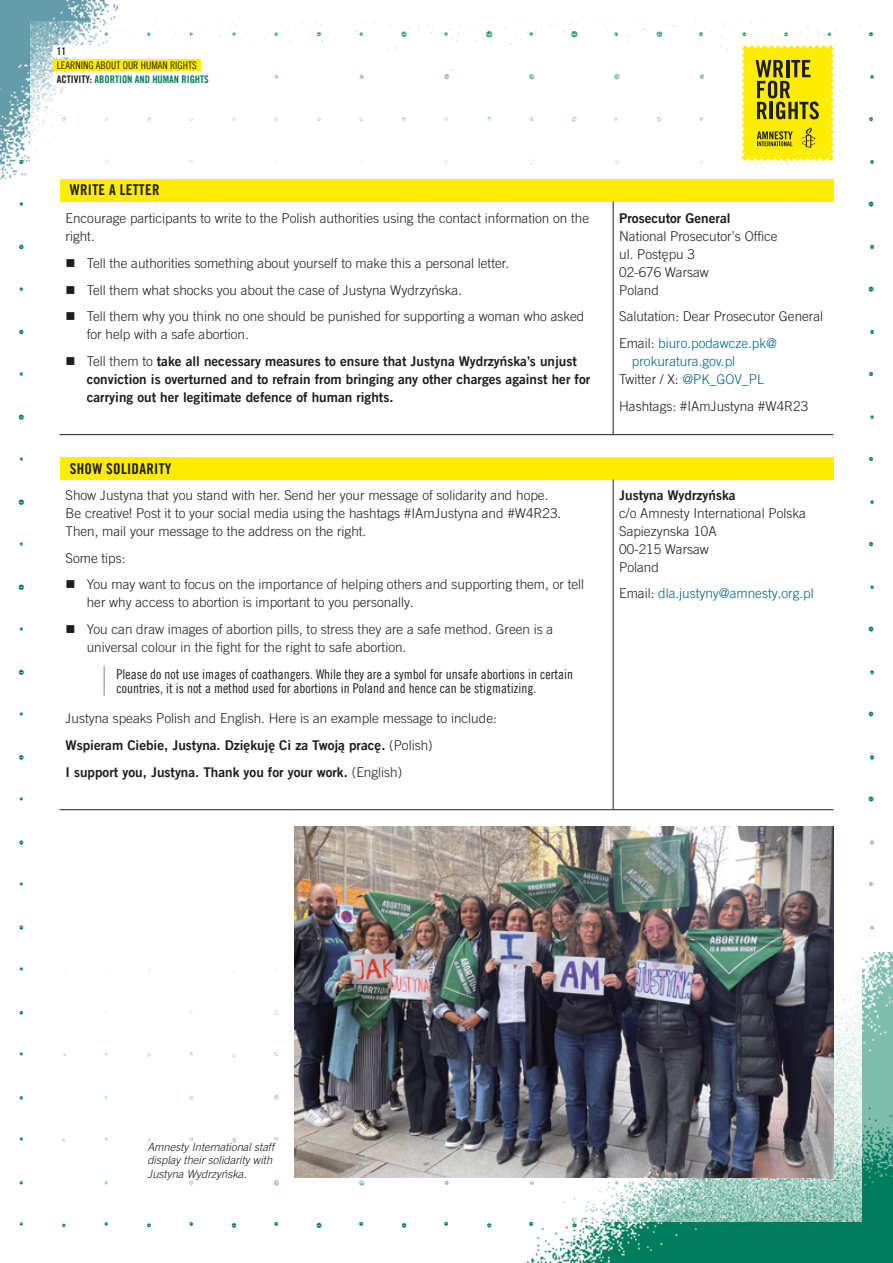
<style>
.page{position:relative;width:893px;height:1263px;background:#fff}
.page>*{position:absolute;margin:0;border:0;box-sizing:border-box;transform-origin:0 0}
.Act_Intro_Header{font:15px "Amnesty Trade Gothic Bd Cn 20";letter-spacing:.02em;color:#1d1d1b}
.body_text{font:300 13.5px/17.9px "Amnesty Trade Gothic";color:#1d1d1b}
.body_text-2{font:13.5px/17.9px "Amnesty Trade Gothic Bd 2";color:#1d1d1b}
.Side_Bar_side_line_C{font:13.5px/14.2px "Amnesty Trade Gothic Cn 18";color:#1d1d1b}
.body_text-3{font:300 13.5px/17.9px "Amnesty Trade Gothic";color:#00628b}
.t1{font:italic 300 11.25px/13.5px "Amnesty Trade Gothic";color:#1d1d1b}
.t2{font:10.5px "Amnesty Trade Gothic Bd Cn 20";color:#007d5c}
.t3{font:10.5px "Amnesty Trade Gothic Cn 18";color:#1d1d1b}
.t4{font:10.5px "Amnesty Trade Gothic Bd Cn 20";color:#1d1d1b}
.s1{color:#1d1d1b}
.s2{font-family:"Amnesty Trade Gothic";font-weight:300}
.s3{color:#00628b}
.s4{font-family:"Amnesty Trade Gothic Bd 2";font-weight:400}
</style>
<div class="page">
<svg style="left:20px;top:202px;width:3px;height:4px"></svg>
<svg style="left:20px;top:287px;width:3px;height:4px"></svg>
<svg style="left:20px;top:372px;width:3px;height:4px"></svg>
<svg style="left:20px;top:457px;width:3px;height:4px"></svg>
<svg style="left:20px;top:542px;width:3px;height:4px"></svg>
<svg style="left:20px;top:627px;width:3px;height:4px"></svg>
<svg style="left:20px;top:712px;width:3px;height:4px"></svg>
<svg style="left:20px;top:797px;width:3px;height:4px"></svg>
<svg style="left:20px;top:882px;width:3px;height:4px"></svg>
<svg style="left:20px;top:967px;width:3px;height:4px"></svg>
<svg style="left:105px;top:1222px;width:3px;height:4px"></svg>
<svg style="left:189px;top:1222px;width:4px;height:4px"></svg>
<svg style="left:274px;top:1222px;width:4px;height:4px"></svg>
<svg style="left:359px;top:1222px;width:4px;height:4px"></svg>
<svg style="left:444px;top:1222px;width:4px;height:4px"></svg>
<svg style="left:869px;top:32px;width:4px;height:4px"></svg>
<svg style="left:869px;top:117px;width:4px;height:4px"></svg>
<svg style="left:869px;top:201px;width:4px;height:6px"></svg>
<svg style="left:869px;top:286px;width:4px;height:6px"></svg>
<svg style="left:869px;top:372px;width:4px;height:4px"></svg>
<svg style="left:869px;top:457px;width:4px;height:4px"></svg>
<svg style="left:869px;top:542px;width:4px;height:4px"></svg>
<svg style="left:869px;top:626px;width:4px;height:6px"></svg>
<svg style="left:869px;top:711px;width:4px;height:5px"></svg>
<svg style="left:869px;top:796px;width:4px;height:6px"></svg>
<svg style="left:62px;top:1224px;width:4px;height:3px"></svg>
<svg style="left:147px;top:1223px;width:4px;height:4px"></svg>
<svg style="left:232px;top:1223px;width:4px;height:5px"></svg>
<svg style="left:317px;top:1223px;width:5px;height:5px"></svg>
<svg style="left:402px;top:1223px;width:4px;height:5px"></svg>
<svg style="left:487px;top:1223px;width:4px;height:4px"></svg>
<svg style="left:19px;top:245px;width:5px;height:4px"></svg>
<svg style="left:19px;top:330px;width:4px;height:4px"></svg>
<svg style="left:19px;top:415px;width:5px;height:5px"></svg>
<svg style="left:19px;top:499px;width:5px;height:6px"></svg>
<svg style="left:19px;top:585px;width:5px;height:5px"></svg>
<svg style="left:19px;top:670px;width:5px;height:5px"></svg>
<svg style="left:19px;top:755px;width:5px;height:5px"></svg>
<svg style="left:19px;top:840px;width:4px;height:4px"></svg>
<svg style="left:19px;top:926px;width:4px;height:3px"></svg>
<svg style="left:870px;top:75px;width:4px;height:4px"></svg>
<svg style="left:870px;top:160px;width:4px;height:4px"></svg>
<svg style="left:870px;top:245px;width:4px;height:4px"></svg>
<svg style="left:870px;top:330px;width:4px;height:4px"></svg>
<svg style="left:870px;top:415px;width:4px;height:4px"></svg>
<svg style="left:870px;top:500px;width:4px;height:4px"></svg>
<svg style="left:870px;top:585px;width:4px;height:4px"></svg>
<svg style="left:870px;top:670px;width:4px;height:4px"></svg>
<svg style="left:870px;top:755px;width:4px;height:5px"></svg>
<img style="left:0;top:0;width:119px;height:178px">
<img style="left:30px;top:21px;width:831px;height:1165px">
<img style="left:495px;top:808px;width:398px;height:455px">
<div style="left:60px;top:179px;width:773px;height:22px;background:#ffed00"></div>
<hr style="left:60px;top:434px;width:553px;height:1px;background:#1d1d1b">
<hr style="left:613px;top:434px;width:220px;height:1px;background:#1d1d1b">
<hr style="left:613px;top:201px;width:1px;height:233px;background:#1d1d1b">
<div style="left:60px;top:457px;width:773px;height:23px;background:#ffed00"></div>
<hr style="left:60px;top:809px;width:553px;height:1px;background:#1d1d1b">
<hr style="left:613px;top:809px;width:220px;height:1px;background:#1d1d1b">
<hr style="left:613px;top:480px;width:1px;height:329px;background:#1d1d1b">
<hr style="left:104px;top:666px;width:1px;height:30px;background:#1d1d1b">
<img style="left:294px;top:826px;width:539px;height:352px">
<svg style="left:742px;top:45px;width:91px;height:119px;background:#dcce15"></svg>
<div style="left:53px;top:59px;width:148px;height:12px;background:#ffed00"></div>
<div style="left:53px;top:73px;width:160px;height:12px;background:#fff"></div>
<div style="left:53px;top:45px;width:40px;height:12px;background:#fff"></div>
<svg style="left:67px;top:259px;width:7px;height:8px"></svg>
<svg style="left:62px;top:286px;width:12px;height:8px"></svg>
<svg style="left:67px;top:313px;width:7px;height:7px"></svg>
<svg style="left:67px;top:357px;width:7px;height:8px"></svg>
<svg style="left:67px;top:580px;width:7px;height:8px"></svg>
<svg style="left:61px;top:625px;width:13px;height:8px"></svg>
<p class="t4" style="left:57px;top:45px;width:11px">11</p>
<p class="t3" style="left:57px;top:59px;width:141px">LEARNING ABOUT OUR HUMAN RIGHTS</p>
<p class="t2" style="left:57px;top:72px;width:154px"><span class="s1">ACTIVITY:</span> ABORTION AND HUMAN RIGHTS</p>
<p class="Act_Intro_Header" style="left:70px;top:181px;width:91px">WRITE A LETTER</p>
<p class="body_text" style="left:66px;top:209px;width:525px">Encourage participants to write to the Polish authorities using the contact information on the right.</p>
<p class="body_text" style="left:87px;top:254px;width:424px">Tell the authorities something about yourself to make this a personal letter.</p>
<p class="body_text" style="left:87px;top:281px;width:377px">Tell them what shocks you about the case of Justyna Wydrzyńska.</p>
<p class="body_text" style="left:87px;top:308px;width:499px">Tell them why you think no one should be punished for supporting a woman who asked for help with a safe abortion.</p>
<p class="body_text-2" style="left:87px;top:352px;width:505px"><span class="s2">Tell them to</span> take all necessary measures to ensure that Justyna Wydrzyńska’s unjust conviction is overturned and to refrain from bringing any other charges against her for carrying out her legitimate defence of human rights.</p>
<p class="Act_Intro_Header" style="left:70px;top:459px;width:103px">SHOW SOLIDARITY</p>
<p class="body_text" style="left:66px;top:486px;width:497px">Show Justyna that you stand with her. Send her your message of solidarity and hope.<br>Be creative! Post it to your social media using the hashtags #IAmJustyna and #W4R23.<br>Then, mail your message to the address on the right.</p>
<p class="body_text" style="left:66px;top:549px;width:62px">Some tips:</p>
<p class="body_text" style="left:87px;top:575px;width:499px">You may want to focus on the importance of helping others and supporting them, or tell her why access to abortion is important to you personally.</p>
<p class="body_text" style="left:87px;top:620px;width:468px">You can draw images of abortion pills, to stress they are a safe method. Green is a universal colour in the fight for the right to safe abortion.</p>
<p class="Side_Bar_side_line_C" style="left:117px;top:667px;width:458px">Please do not use images of coathangers. While they are a symbol for unsafe abortions in certain countries, it is not a method used for abortions in Poland and hence can be stigmatizing.</p>
<p class="body_text" style="left:66px;top:709px;width:433px">Justyna speaks Polish and English. Here is an example message to include:</p>
<p class="body_text-2" style="left:66px;top:736px;width:369px">Wspieram Ciebie, Justyna. Dziękuję Ci za Twoją pracę. <span class="s2">(Polish)</span></p>
<p class="body_text-2" style="left:66px;top:763px;width:338px">I support you, Justyna. Thank you for your work. <span class="s2">(English)</span></p>
<p class="body_text-2" style="left:619px;top:209px;width:113px">Prosecutor General</p>
<p class="body_text" style="left:619px;top:227px;width:160px">National Prosecutor’s Office</p>
<p class="body_text" style="left:619px;top:245px;width:77px">ul. Postępu 3</p>
<p class="body_text" style="left:619px;top:263px;width:91px">02-676 Warsaw</p>
<p class="body_text" style="left:619px;top:281px;width:41px">Poland</p>
<p class="body_text" style="left:619px;top:308px;width:206px">Salutation: Dear Prosecutor General</p>
<p class="body_text-3" style="left:632px;top:334px;width:147px;text-indent:-13px"><span class="s1">Email:</span> biuro.podawcze.pk@ prokuratura.gov.pl</p>
<p class="body_text" style="left:619px;top:370px;width:146px">Twitter / X: <span class="s3">@PK_GOV_PL</span></p>
<p class="body_text" style="left:619px;top:397px;width:191px">Hashtags: #IAmJustyna #W4R23</p>
<p class="body_text" style="left:619px;top:486px;width:188px"><span class="s4">Justyna Wydrzyńska<br></span>c/o Amnesty International Polska</p>
<p class="body_text" style="left:619px;top:522px;width:99px">Sapiezynska 10A</p>
<p class="body_text" style="left:619px;top:540px;width:91px">00-215 Warsaw</p>
<p class="body_text" style="left:619px;top:558px;width:41px">Poland</p>
<p class="body_text-3" style="left:619px;top:584px;width:196px"><span class="s1">Email:</span> dla.justyny@amnesty.org.pl</p>
<p class="t1" style="left:147px;top:1140px;width:128px">Amnesty International staff display their solidarity with<br>Justyna Wydrzyńska.</p>
</div>
